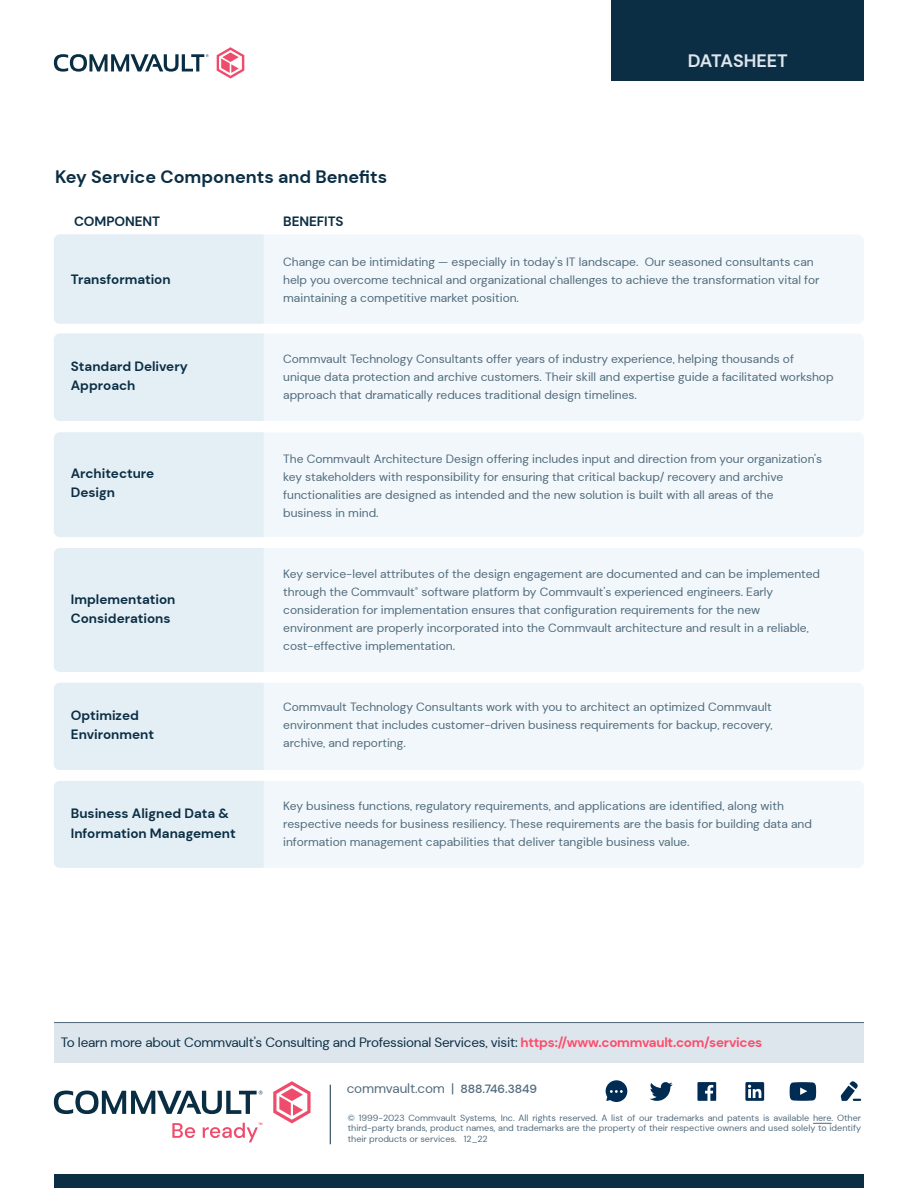
<style>
.page{position:relative;width:918px;height:1188px;background:#fff}
.page>*{position:absolute;margin:0;border:0;box-sizing:border-box;transform-origin:0 0}
.t1{font:700 18px "DM Sans";color:#0b2e44}
.t2{font:700 18px "DM Sans";color:#dde5ed}
.t3{font:700 13.5px/19.5px "DM Sans";color:#0b2e44}
.t4{font:13.5px "DM Sans";letter-spacing:-.02em;color:#0b2e44}
.t5{font:13.5px "DM Sans";letter-spacing:-.01em;color:#4f697b}
.t6{font:12px/18px "DM Sans";color:#4f697b}
.t7{font:9px/10.5px "DM Sans";color:#4f697b;text-align:justify}
.s1{font-weight:700;color:#ff4a6a}
.s2{font-weight:500;font-size:12px}
</style>
<div class="page">
<div style="left:54px;top:781px;width:810px;height:87px;background:#f1f7fa;border-radius:6px"></div>
<div style="left:54px;top:781px;width:209px;height:86px;background:#e4eef5"></div>
<div style="left:54px;top:683px;width:810px;height:87px;background:#f1f7fa;border-radius:6px"></div>
<div style="left:54px;top:683px;width:209px;height:87px;background:#e4eef5"></div>
<div style="left:54px;top:548px;width:810px;height:124px;background:#f1f7fa;border-radius:6px"></div>
<div style="left:54px;top:548px;width:209px;height:124px;background:#e4eef5"></div>
<div style="left:54px;top:432px;width:810px;height:105px;background:#f1f7fa;border-radius:6px"></div>
<div style="left:54px;top:433px;width:209px;height:104px;background:#e4eef5"></div>
<div style="left:54px;top:334px;width:810px;height:87px;background:#f1f7fa;border-radius:6px"></div>
<div style="left:54px;top:334px;width:209px;height:87px;background:#e4eef5"></div>
<div style="left:54px;top:1022px;width:810px;height:41px;background:#dde5ed"></div>
<hr style="left:54px;top:1022px;width:810px;height:1px;background:#4f697b">
<div style="left:612px;top:0;width:252px;height:81px;background:#0b2e44"></div>
<svg style="left:54px;top:54px;width:155px;height:18px"></svg>
<svg style="left:217px;top:47px;width:27px;height:32px"></svg>
<div style="left:54px;top:234px;width:810px;height:90px;background:#f1f7fa;border-radius:6px"></div>
<div style="left:54px;top:235px;width:209px;height:88px;background:#e4eef5"></div>
<div style="left:54px;top:1175px;width:810px;height:13px;background:#0b2e44"></div>
<svg style="left:54px;top:1091px;width:209px;height:23px"></svg>
<svg style="left:273px;top:1081px;width:38px;height:42px"></svg>
<svg style="left:172px;top:1123px;width:23px;height:15px"></svg>
<svg style="left:203px;top:1123px;width:59px;height:19px"></svg>
<hr style="left:330px;top:1085px;width:1px;height:59px;background:#0b2e44">
<svg style="left:813px;top:1123px;width:19px;height:1px"></svg>
<svg style="left:650px;top:1082px;width:23px;height:19px"></svg>
<svg style="left:697px;top:1082px;width:19px;height:19px"></svg>
<svg style="left:790px;top:1082px;width:26px;height:19px"></svg>
<svg style="left:745px;top:1082px;width:19px;height:19px"></svg>
<svg style="left:841px;top:1081px;width:20px;height:20px"></svg>
<svg style="left:606px;top:1080px;width:21px;height:22px"></svg>
<h1 class="t1" style="left:55px;top:165px;width:334px">Key Service Components and Benefits</h1>
<p class="t3" style="left:74px;top:212px;width:88px">COMPONENT</p>
<p class="t3" style="left:283px;top:212px;width:62px">BENEFITS</p>
<h1 class="t2" style="left:688px;top:50px;width:102px">DATASHEET</h1>
<p class="t3" style="left:71px;top:270px;width:101px">Transformation</p>
<p class="t6" style="left:283px;top:253px;width:538px">Change can be intimidating — especially in today’s IT landscape. Our seasoned consultants can help you overcome technical and organizational challenges to achieve the transformation vital for maintaining a competitive market position.</p>
<p class="t3" style="left:71px;top:356px;width:118px">Standard Delivery<br>Approach</p>
<p class="t6" style="left:283px;top:350px;width:552px">Commvault Technology Consultants offer years of industry experience, helping thousands of unique data protection and archive customers. Their skill and expertise guide a facilitated workshop approach that dramatically reduces traditional design timelines.</p>
<p class="t3" style="left:71px;top:463px;width:85px">Architecture<br>Design</p>
<p class="t3" style="left:71px;top:589px;width:106px">Implementation<br>Considerations</p>
<p class="t6" style="left:283px;top:449px;width:540px">The Commvault Architecture Design offering includes input and direction from your organization’s key stakeholders with responsibility for ensuring that critical backup/ recovery and archive functionalities are designed as intended and the new solution is built with all areas of the business in mind.</p>
<p class="t6" style="left:283px;top:565px;width:538px">Key service-level attributes of the design engagement are documented and can be implemented through the Commvault<sup>®</sup> software platform by Commvault’s experienced engineers. Early consideration for implementation ensures that configuration requirements for the new environment are properly incorporated into the Commvault architecture and result in a reliable, cost-effective implementation.</p>
<p class="t3" style="left:71px;top:705px;width:85px">Optimized<br>Environment</p>
<p class="t6" style="left:283px;top:698px;width:491px;text-align:justify">Commvault Technology Consultants work with you to architect an optimized Commvault environment that includes customer-driven business requirements for backup, recovery, archive, and reporting.</p>
<p class="t3" style="left:71px;top:804px;width:166px">Business Aligned Data &amp;<br>Information Management</p>
<p class="t6" style="left:283px;top:797px;width:530px">Key business functions, regulatory requirements, and applications are identified, along with respective needs for business resiliency. These requirements are the basis for building data and information management capabilities that deliver tangible business value.</p>
<p class="t4" style="left:61px;top:1033px;width:703px">To learn more about Commvault’s Consulting and Professional Services, visit: <span class="s1">https://www.commvault.com/services</span></p>
<p class="t5" style="left:347px;top:1080px;width:192px">commvault.com | <span class="s2">888.746.3849</span></p>
<p class="t7" style="left:348px;top:1112px;width:515px">© 1999-2023 Commvault Systems, Inc. All rights reserved. A list of our trademarks and patents is available here. Other third-party brands, product names, and trademarks are the property of their respective owners and used solely to identify their products or services. 12_22</p>
</div>
